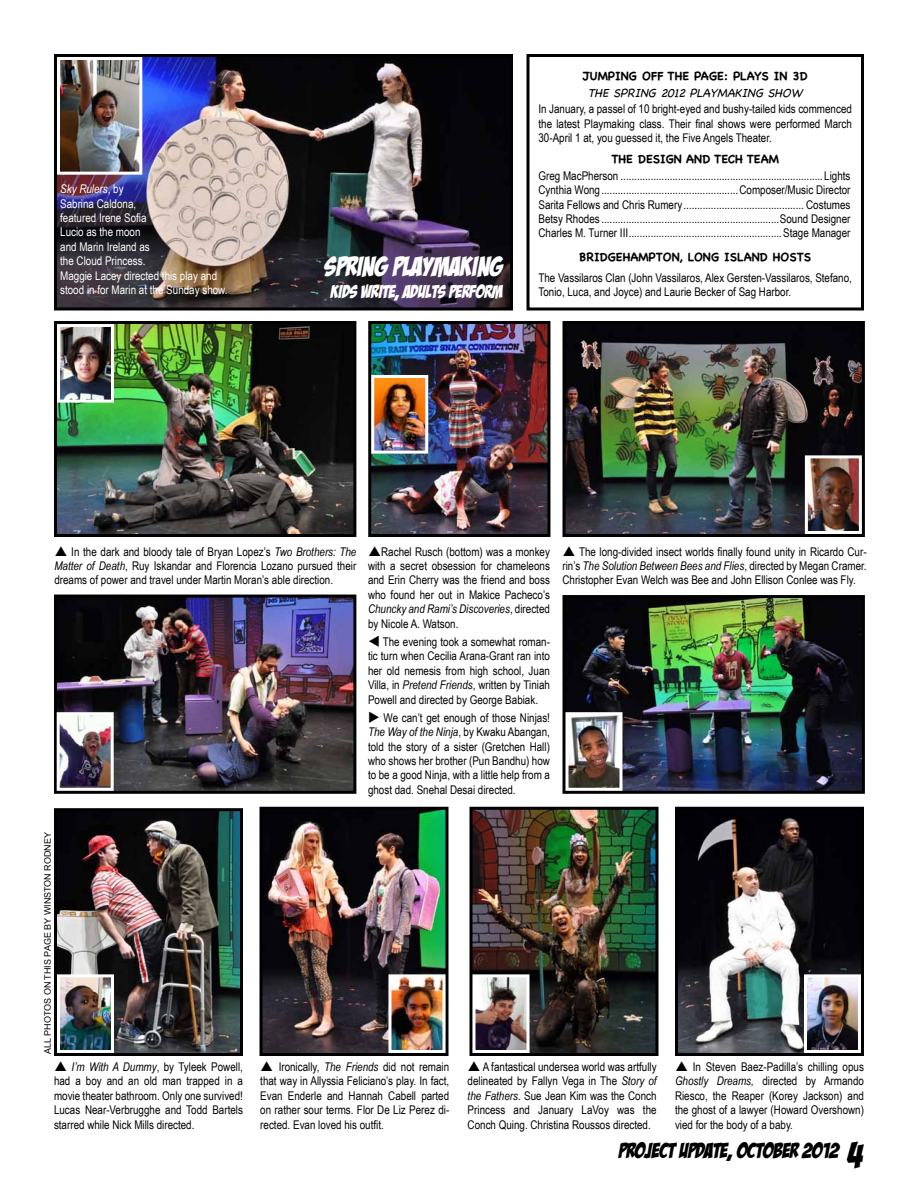
<style>
.page{position:relative;width:918px;height:1188px;background:#fff}
.page>*{position:absolute;margin:0;border:0;box-sizing:border-box;transform-origin:0 0}
.t1{font:27px "Bada Boom BB";color:#fff}
.t2{font:21px "Bada Boom BB";color:#000}
.t3{font:18px "Bada Boom BB";color:#fff}
.t4{font:12px/14.4px "Arial Narrow";color:#000;text-align:justify}
.t5{font:12px/14.4px "Arial Narrow";color:#fff}
.t6{font:700 12px "Chalkboard";color:#000}
.t7{font:italic 12px "Chalkboard";color:#000}
.t8{font:9px "Arial";color:#000}
.s1{font-style:italic}
.s2{font-size:36px}
</style>
<div class="page">
<img style="left:264px;top:811px;width:180px;height:241px">
<div style="left:260px;top:807px;width:188px;height:249px;border:3px solid #000"></div>
<img style="left:58px;top:325px;width:294px;height:208px">
<div style="left:54px;top:321px;width:302px;height:216px;border:3px solid #000"></div>
<img style="left:474px;top:811px;width:180px;height:241px">
<div style="left:470px;top:807px;width:188px;height:249px;border:3px solid #000"></div>
<img style="left:566px;top:599px;width:295px;height:191px">
<div style="left:562px;top:595px;width:303px;height:199px;border:3px solid #000"></div>
<img style="left:372px;top:325px;width:174px;height:208px">
<div style="left:368px;top:321px;width:182px;height:216px;border:3px solid #000"></div>
<img style="left:566px;top:325px;width:295px;height:208px">
<div style="left:562px;top:321px;width:303px;height:216px;border:3px solid #000"></div>
<img style="left:58px;top:58px;width:451px;height:248px">
<div style="left:54px;top:54px;width:459px;height:256px;border:3px solid #000"></div>
<img style="left:679px;top:811px;width:181px;height:241px">
<div style="left:675px;top:807px;width:189px;height:249px;border:3px solid #000"></div>
<img style="left:58px;top:599px;width:294px;height:191px">
<div style="left:54px;top:595px;width:302px;height:199px;border:3px solid #000"></div>
<img style="left:58px;top:812px;width:181px;height:240px">
<div style="left:54px;top:808px;width:189px;height:248px;border:3px solid #000"></div>
<img style="left:392px;top:978px;width:50px;height:71px">
<div style="left:388px;top:974px;width:58px;height:79px;border:3px solid #fff"></div>
<img style="left:61px;top:61px;width:77px;height:110px">
<div style="left:57px;top:57px;width:85px;height:118px;border:3px solid #fff"></div>
<div style="left:526px;top:54px;width:338px;height:256px;border:3px solid #000"></div>
<img style="left:61px;top:978px;width:49px;height:71px">
<div style="left:57px;top:974px;width:57px;height:79px;border:3px solid #fff"></div>
<img style="left:476px;top:978px;width:50px;height:71px">
<div style="left:472px;top:974px;width:58px;height:79px;border:3px solid #fff"></div>
<img style="left:808px;top:978px;width:49px;height:71px">
<div style="left:804px;top:974px;width:57px;height:79px;border:3px solid #fff"></div>
<img style="left:61px;top:328px;width:49px;height:71px">
<div style="left:57px;top:324px;width:57px;height:79px;border:3px solid #fff"></div>
<img style="left:375px;top:379px;width:49px;height:71px">
<div style="left:371px;top:375px;width:57px;height:79px;border:3px solid #fff"></div>
<img style="left:570px;top:716px;width:48px;height:71px">
<div style="left:566px;top:712px;width:56px;height:79px;border:3px solid #fff"></div>
<img style="left:809px;top:459px;width:49px;height:71px">
<div style="left:805px;top:455px;width:57px;height:79px;border:3px solid #fff"></div>
<img style="left:61px;top:716px;width:49px;height:70px">
<div style="left:57px;top:712px;width:57px;height:79px;border:3px solid #fff"></div>
<p class="t5" style="left:60px;top:181px;width:169px"><span class="s1">Sky Rulers</span>, by<br>Sabrina Caldona,<br>featured Irene Sofia<br>Lucio as the moon<br>and Marin Ireland as<br>the Cloud Princess.<br>Maggie Lacey directed this play and stood in for Marin at the Sunday show.</p>
<h1 class="t1" style="left:325px;top:252px;width:180px">SPRING PLAYMAKING</h1>
<h3 class="t3" style="left:331px;top:282px;width:174px">KIDS WRITE, ADULTS PERFORM</h3>
<p class="t6" style="left:583px;top:69px;width:9px">JUMPIN</p>
<p class="t6" style="left:629px;top:69px;width:22px">G OFF</p>
<p class="t6" style="left:668px;top:69px;width:9px">THE</p>
<p class="t6" style="left:694px;top:69px;width:47px">PAGE: PLAYS</p>
<p class="t6" style="left:774px;top:69px;width:35px">IN 3D</p>
<p class="t7" style="left:588px;top:86px;width:216px">THE SPRI NG2012PLAYMAKI NGSHOW</p>
<p class="t4" style="left:538px;top:101px;width:315px">In January, a passel of 10 bright-eyed and bushy-tailed kids commenced the latest Playmaking class. Their final shows were performed March 30-April 1 at, you guessed it, the Five Angels Theater.</p>
<p class="t6" style="left:611px;top:152px;width:169px">THE DESIGN AND TECH TEAM</p>
<p class="t4" style="left:538px;top:168px;width:314px">Greg MacPherson ..........................................................................Lights Cynthia Wong..................................................Composer/Music Director Sarita Fellows and Chris Rumery............................................ Costumes Betsy Rhodes .................................................................Sound Designer Charles M. Turner III........................................................Stage Manager</p>
<p class="t6" style="left:579px;top:249px;width:202px">BRIDGEHAMPTON, LONG ISLAND HOSTS</p>
<p class="t4" style="left:539px;top:270px;width:315px">The Vassilaros Clan (John Vassilaros, Alex Gersten-Vassilaros, Stefano,<br>Tonio, Luca, and Joyce) and Laurie Becker of Sag Harbor.</p>
<p class="t4" style="left:54px;top:544px;width:303px;text-indent:17px">In the dark and bloody tale of Bryan Lopez’s <span class="s1">Two Brothers: The Matter of Death</span>, Ruy Iskandar and Florencia Lozano pursued their dreams of power and travel under Martin Moran’s able direction.</p>
<p class="t4" style="left:368px;top:544px;width:183px;text-indent:13px">Rachel Rusch (bottom) was a monkey with a secret obsession for chameleons and Erin Cherry was the friend and boss who found her out in Makice Pacheco’s <span class="s1">Chuncky and Rami’s Discoveries</span>, directed by Nicole A. Watson.</p>
<p class="t4" style="left:368px;top:634px;width:183px">▼ The evening took a somewhat roman&shy;tic turn when Cecilia Arana-Grant ran into her old nemesis from high school, Juan Villa, in <span class="s1">Pretend Friends</span>, written by Tiniah Powell and directed by George Babiak.</p>
<p class="t4" style="left:368px;top:710px;width:183px">◆ We can’t get enough of those Ninjas!<br><span class="s1">The Way of the Ninja</span>, by Kwaku Abangan, told the story of a sister (Gretchen Hall) who shows her brother (Pun Bandhu) how to be a good Ninja, with a little help from a ghost dad. Snehal Desai directed.</p>
<p class="t4" style="left:562px;top:544px;width:306px;text-indent:17px">The long-divided insect worlds finally found unity in Ricardo Cur&shy;rin’s <span class="s1">The Solution Between Bees and Flies</span>, directed by Megan Cramer.<br>Christopher Evan Welch was Bee and John Ellison Conlee was Fly.</p>
<p class="t8" style="left:42px;top:1054px;width:223px;rotate:-90deg">ALL PHOTOS ON THIS PAGE BY WINSTON RODNEY</p>
<p class="t4" style="left:54px;top:1059px;width:191px;text-indent:18px"><span class="s1">I’m With A Dummy</span>, by Tyleek Powell, had a boy and an old man trapped in a movie theater bathroom. Only one survived!<br>Lucas Near-Verbrugghe and Todd Bartels starred while Nick Mills directed.</p>
<p class="t4" style="left:260px;top:1059px;width:191px;text-indent:18px">Ironically, <span class="s1">The Friends</span> did not remain that way in Allyssia Feliciano’s play. In fact, Evan Enderle and Hannah Cabell parted on rather sour terms. Flor De Liz Perez di&shy;rected. Evan loved his outfit.</p>
<p class="t4" style="left:468px;top:1059px;width:191px;text-indent:15px">A fantastical undersea world was artfully delineated by Fallyn Vega in The <span class="s1">Story of the Fathers</span>. Sue Jean Kim was the Conch Princess and January LaVoy was the Conch Quing. Christina Roussos directed.</p>
<p class="t4" style="left:675px;top:1059px;width:190px;text-indent:18px">In Steven Baez-Padilla’s chilling opus <span class="s1">Ghostly Dreams,</span> directed by Armando Riesco, the Reaper (Korey Jackson) and the ghost of a lawyer (Howard Overshown) vied for the body of a baby.</p>
<h2 class="t2" style="left:619px;top:1139px;width:246px">PROJECT UPDATE, OCTOBER 2012 <span class="s2">4</span></h2>
</div>
